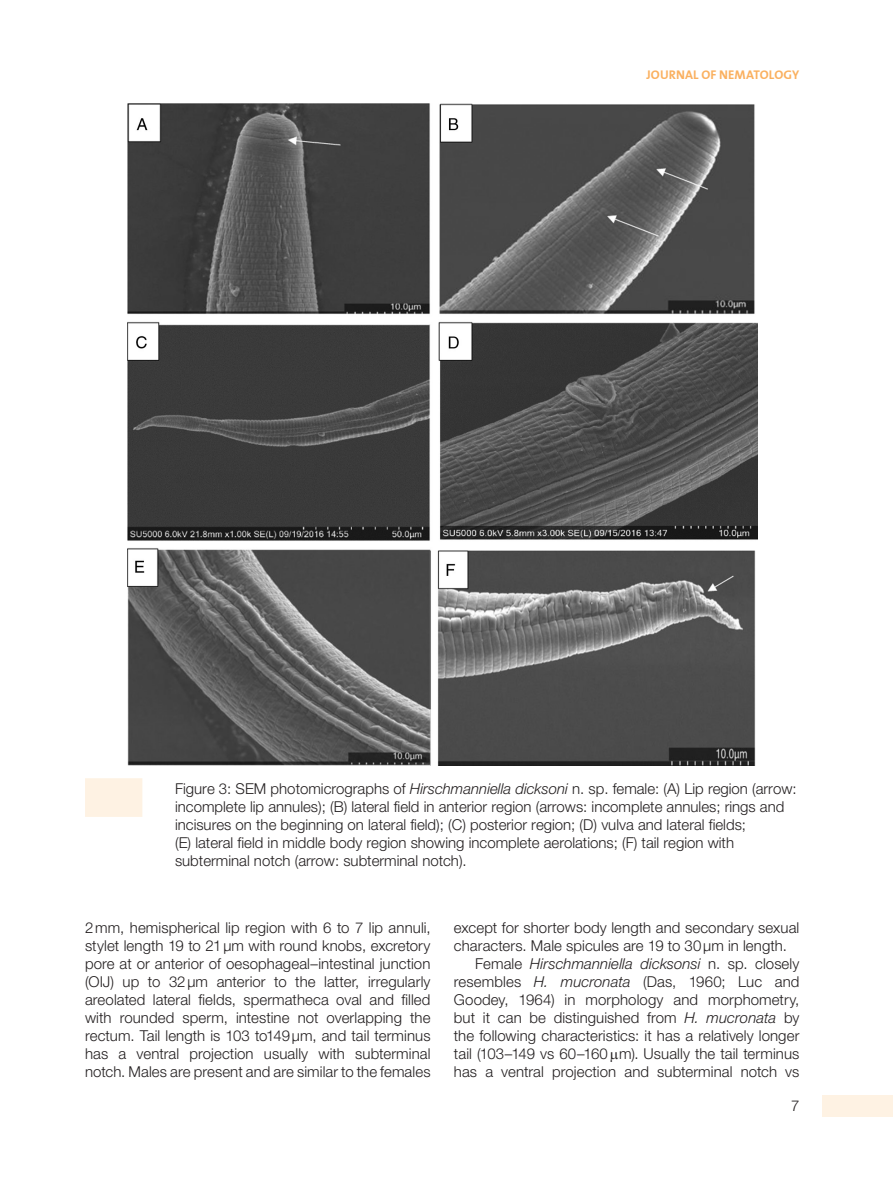
<style>
.page{position:relative;width:893px;height:1178px;background:#fff}
.page>*{position:absolute;margin:0;border:0;box-sizing:border-box;transform-origin:0 0}
.pFirstpara{font:300 15px/18px "Helvetica Neue LT Pro";letter-spacing:.005em;color:#231f20;text-align:justify}
.pfigure_caption2{font:300 15px/18px "Helvetica Neue LT Pro";color:#231f20}
.pPara{font:300 15px/18px "Helvetica Neue LT Pro";letter-spacing:.005em;color:#231f20;text-align:justify}
.t1{font:700 12.75px "The Mix Plain";letter-spacing:.01em;color:#fab05f}
.s1{font-family:"Helvetica Neue LT Std";font-style:italic}
</style>
<div class="page">
<div style="left:823px;top:1095px;width:70px;height:21px;background:#fef2e3"></div>
<img style="left:127px;top:104px;width:630px;height:662px">
<div style="left:85px;top:778px;width:57px;height:39px;background:#fef2e3"></div>
<p class="t1" style="left:646px;top:64px;width:154px">JOURNAL OF NEMATOLOGY</p>
<p class="pfigure_caption2" style="left:175px;top:780px;width:623px">Figure 3: SEM photomicrographs of <span class="s1">Hirschmanniella dicksoni</span> n. sp. female: (A) Lip region (arrow: incomplete lip annules); (B) lateral field in anterior region (arrows: incomplete annules; rings and incisures on the beginning on lateral field); (C) posterior region; (D) vulva and lateral fields;<br>(E) lateral field in middle body region showing incomplete aerolations; (F) tail region with subterminal notch (arrow: subterminal notch).</p>
<p class="pFirstpara" style="left:85px;top:918px;width:347px">2mm, hemispherical lip region with 6 to 7 lip annuli, stylet length 19 to 21µm with round knobs, excretory pore at or anterior of oesophageal–intestinal junction (OIJ) up to 32µm anterior to the latter, irregularly areolated lateral fields, spermatheca oval and filled with rounded sperm, intestine not overlapping the rectum. Tail length is 103 to149µm, and tail terminus has a ventral projection usually with subterminal notch. Males are present and are similar to the females</p>
<p class="pFirstpara" style="left:454px;top:918px;width:347px">except for shorter body length and secondary sexual characters. Male spicules are 19 to 30µm in length.</p>
<p class="pPara" style="left:454px;top:954px;width:347px;text-indent:21px">Female <span class="s1">Hirschmanniella dicksonsi</span> n. sp. closely resembles <span class="s1">H. mucronata</span> (Das, 1960; Luc and Goodey, 1964) in morphology and morphometry, but it can be distinguished from <span class="s1">H. mucronata</span> by the following characteristics: it has a relatively longer tail (103–149 vs 60–160 m). Usually the tail terminus has a ventral projection and subterminal notch vs</p>
<p class="pFirstpara" style="left:791px;top:1096px;width:10px">7</p>
</div>
